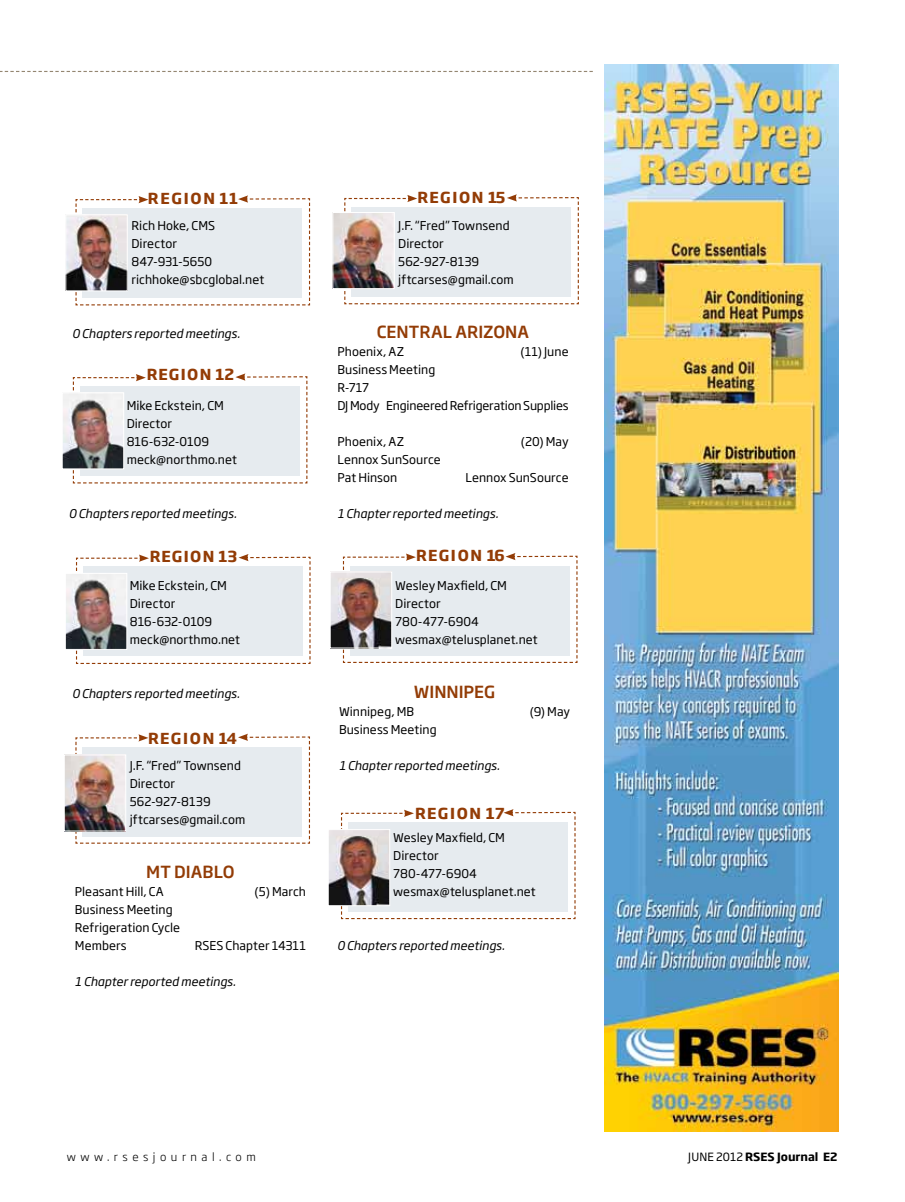
<style>
.page{position:relative;width:905px;height:1202px;background:#fff}
.page>*{position:absolute;margin:0;border:0;box-sizing:border-box;transform-origin:0 0}
.t1{font:500 16.5px "Soho Gothic Std";letter-spacing:.005em;color:#933c06}
.t2{font:700 15px "Soho Gothic Std";letter-spacing:.095em;color:#933c06}
.t3{font:12px/18px "Soho Gothic Std";letter-spacing:.005em;color:#000}
.t4{font:italic 12px "Soho Gothic Std";color:#000}
.t5{font:12px/18px "Soho Gothic Std";letter-spacing:-.015em;color:#000}
.t6{font:700 11.25px "Soho Gothic Std";color:#000}
.t7{font:300 11.25px "Soho Gothic Std";letter-spacing:.4em;color:#000}
.s1{font-weight:400}
</style>
<div class="page">
<svg style="left:0;top:71px;width:592px;height:1px"></svg>
<svg style="left:75px;top:195px;width:235px;height:111px"></svg>
<img style="left:67px;top:216px;width:59px;height:73px">
<div style="left:65px;top:214px;width:63px;height:77px;border:1px solid #fff"></div>
<svg style="left:72px;top:373px;width:236px;height:111px"></svg>
<img style="left:64px;top:394px;width:58px;height:73px">
<div style="left:62px;top:392px;width:62px;height:77px;border:1px solid #fff"></div>
<svg style="left:76px;top:554px;width:235px;height:110px"></svg>
<img style="left:67px;top:575px;width:58px;height:73px">
<div style="left:65px;top:573px;width:62px;height:77px;border:1px solid #fff"></div>
<svg style="left:75px;top:733px;width:235px;height:111px"></svg>
<img style="left:66px;top:756px;width:58px;height:73px">
<div style="left:64px;top:754px;width:62px;height:77px;border:1px solid #fff"></div>
<svg style="left:344px;top:194px;width:235px;height:111px"></svg>
<img style="left:334px;top:214px;width:59px;height:73px">
<div style="left:332px;top:212px;width:63px;height:77px;border:1px solid #fff"></div>
<svg style="left:342px;top:553px;width:236px;height:110px"></svg>
<img style="left:332px;top:573px;width:58px;height:73px">
<div style="left:330px;top:571px;width:62px;height:77px;border:1px solid #fff"></div>
<svg style="left:341px;top:809px;width:235px;height:110px"></svg>
<img style="left:330px;top:831px;width:58px;height:73px">
<div style="left:328px;top:829px;width:62px;height:77px;border:1px solid #fff"></div>
<img style="left:604px;top:64px;width:234px;height:1067px">
<p class="t2" style="left:148px;top:188px;width:92px">REGION 11</p>
<p class="t3" style="left:131px;top:216px;width:134px">Rich Hoke, CMS<br>Director<br>847-931-5650 richhoke@sbcglobal.net</p>
<p class="t4" style="left:72px;top:326px;width:169px">0 Chapters reported meetings.</p>
<p class="t2" style="left:147px;top:365px;width:89px">REGION 12</p>
<p class="t3" style="left:127px;top:396px;width:112px">Mike Eckstein, CM<br>Director<br>816-632-0109 meck@northmo.net</p>
<p class="t4" style="left:69px;top:506px;width:169px">0 Chapters reported meetings.</p>
<p class="t2" style="left:150px;top:547px;width:89px">REGION 13</p>
<p class="t3" style="left:130px;top:576px;width:112px">Mike Eckstein, CM<br>Director<br>816-632-0109 meck@northmo.net</p>
<p class="t4" style="left:72px;top:686px;width:169px">0 Chapters reported meetings.</p>
<p class="t2" style="left:148px;top:728px;width:90px">REGION 14</p>
<p class="t3" style="left:130px;top:756px;width:117px">J.F. “Fred” Townsend<br>Director<br>562-927-8139 jftcarses@gmail.com</p>
<h1 class="t1" style="left:146px;top:861px;width:90px">MT DIABLO</h1>
<p class="t3" style="left:75px;top:882px;width:86px">Pleasant H ill, CA</p>
<p class="t3" style="left:254px;top:882px;width:53px">(5) March</p>
<p class="t3" style="left:75px;top:900px;width:107px">Business Meeting<br>Refrigeration Cycle<br>Members</p>
<p class="t3" style="left:195px;top:936px;width:16px">RSES</p>
<p class="t3" style="left:226px;top:936px;width:82px">Chapter 14311</p>
<p class="t4" style="left:75px;top:974px;width:162px">1 Chapter reported meetings.</p>
<p class="t2" style="left:417px;top:188px;width:89px">REGION 15</p>
<p class="t3" style="left:398px;top:216px;width:117px">J.F. “Fred” Townsend<br>Director<br>562-927-8139 jftcarses@gmail.com</p>
<h1 class="t1" style="left:377px;top:321px;width:154px">CENTRAL ARIZONA</h1>
<p class="t3" style="left:337px;top:342px;width:68px">Phoenix, AZ</p>
<p class="t3" style="left:520px;top:342px;width:49px">(11) June</p>
<p class="t5" style="left:337px;top:360px;width:232px">Business Meeting<br>R-717<br>DJ Mody Engineered Refrigeration Supplies</p>
<p class="t3" style="left:337px;top:432px;width:68px">Phoenix, AZ</p>
<p class="t3" style="left:520px;top:432px;width:49px">(20) May</p>
<p class="t3" style="left:337px;top:450px;width:105px">Lennox SunSource<br>Pat H inson</p>
<p class="t3" style="left:465px;top:468px;width:105px">Lennox SunSource</p>
<p class="t4" style="left:337px;top:506px;width:162px">1 Chapter reported meetings.</p>
<p class="t2" style="left:416px;top:545px;width:90px">REGION 16</p>
<p class="t3" style="left:395px;top:576px;width:144px">Wesley Maxfield, CM<br>Director<br>780-477-6904 wesmax@telusplanet.net</p>
<h1 class="t1" style="left:414px;top:681px;width:11px">WINNIPEG</h1>
<p class="t3" style="left:339px;top:702px;width:77px">Winnipeg, MB</p>
<p class="t3" style="left:529px;top:702px;width:42px">(9) May</p>
<p class="t3" style="left:339px;top:720px;width:99px">Business Meeting</p>
<p class="t4" style="left:339px;top:758px;width:162px">1 Chapter reported meetings.</p>
<p class="t2" style="left:415px;top:803px;width:91px">REGION 17</p>
<p class="t3" style="left:393px;top:828px;width:144px">Wesley Maxfield, CM<br>Director<br>780-477-6904 wesmax@telusplanet.net</p>
<p class="t4" style="left:337px;top:938px;width:169px">0 Chapters reported meetings.</p>
<p class="t7" style="left:67px;top:1150px;width:190px">www.rsesjournal.com</p>
<p class="t6" style="left:688px;top:1149px;width:151px"><span class="s1">JUNE 2012</span> RSES JOURNAL E2</p>
</div>
